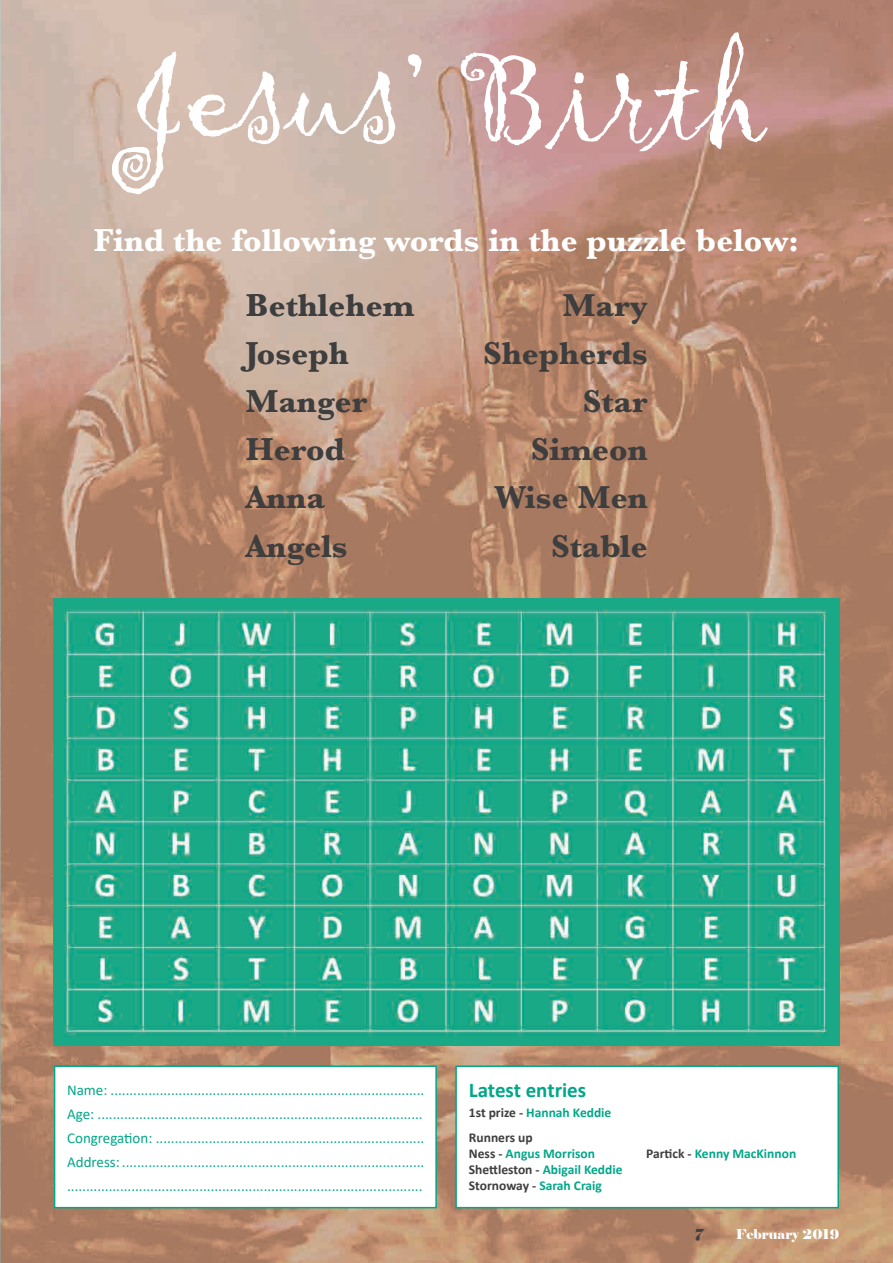
<style>
.page{position:relative;width:893px;height:1263px;background:#fff}
.page>*{position:absolute;margin:0;border:0;box-sizing:border-box;transform-origin:0 0}
.t1{font:130.5px "Gigi";color:#fff}
.t2{font:700 33px/48.2px "Baskerville MT Std";color:#3e3e3f}
.t3{font:700 33px "Baskerville MT Std";color:#fff}
.t4{font:700 21px "Calibri";color:#00a788}
.t5{font:15px/24px "Calibri";color:#00a788;text-align:justify}
.t6{font:700 13.5px/16.2px "Calibri";color:#00a788}
.t7{font:700 13.5px/24.8px "Calibri";color:#3e3e3f}
.t8{font:13.5px "Elephant";color:#fff}
.t9{font:13.5px "Elephant";color:#3e3e3f}
.s1{color:#00a788}
.s2{color:#3e3e3f}
</style>
<div class="page">
<img style="left:1px;top:0;width:892px;height:1263px">
<hr style="left:0;top:0;width:1px;height:1263px;background:#c6f0e8">
<div style="left:54px;top:1065px;width:383px;height:143px;background:#fff;border:2px solid #00a788"></div>
<div style="left:455px;top:1065px;width:384px;height:143px;background:#fff;border:2px solid #00a788"></div>
<img style="left:54px;top:598px;width:785px;height:447px">
<h1 class="t1" style="left:127px;top:15px;width:642px">Jesus’ Birth</h1>
<h2 class="t3" style="left:94px;top:222px;width:707px">Find the following words in the puzzle below:</h2>
<h2 class="t2" style="left:246px;top:281px;width:170px">Bethlehem<br>Joseph<br>Manger<br>Herod<br>Anna<br>Angels</h2>
<h2 class="t2" style="left:483px;top:281px;width:166px;text-align:right">Mary<br>Shepherds<br>Star<br>Simeon<br>Wise Men<br>Stable</h2>
<p class="t5" style="left:67px;top:1077px;width:359px">Name: ...................................................................................<br>Age: ......................................................................................<br>Congregation: .......................................................................<br>Address: ................................................................................ ..............................................................................................</p>
<h3 class="t4" style="left:469px;top:1075px;width:119px">Latest entries</h3>
<p class="t7" style="left:469px;top:1100px;width:144px">1st prize - <span class="s1">Hannah Keddie<br></span>Runners up</p>
<p class="t6" style="left:469px;top:1145px;width:128px"><span class="s2">Ness -</span> Angus Morrison</p>
<p class="t6" style="left:646px;top:1145px;width:152px"><span class="s2">Partick -</span> Kenny MacKinnon</p>
<p class="t6" style="left:469px;top:1161px;width:155px"><span class="s2">Shettleston -</span> Abigail Keddie<br><span class="s2">Stornoway -</span> Sarah Craig</p>
<p class="t9" style="left:695px;top:1226px;width:10px">7</p>
<p class="t8" style="left:736px;top:1226px;width:105px">February 2019</p>
</div>
